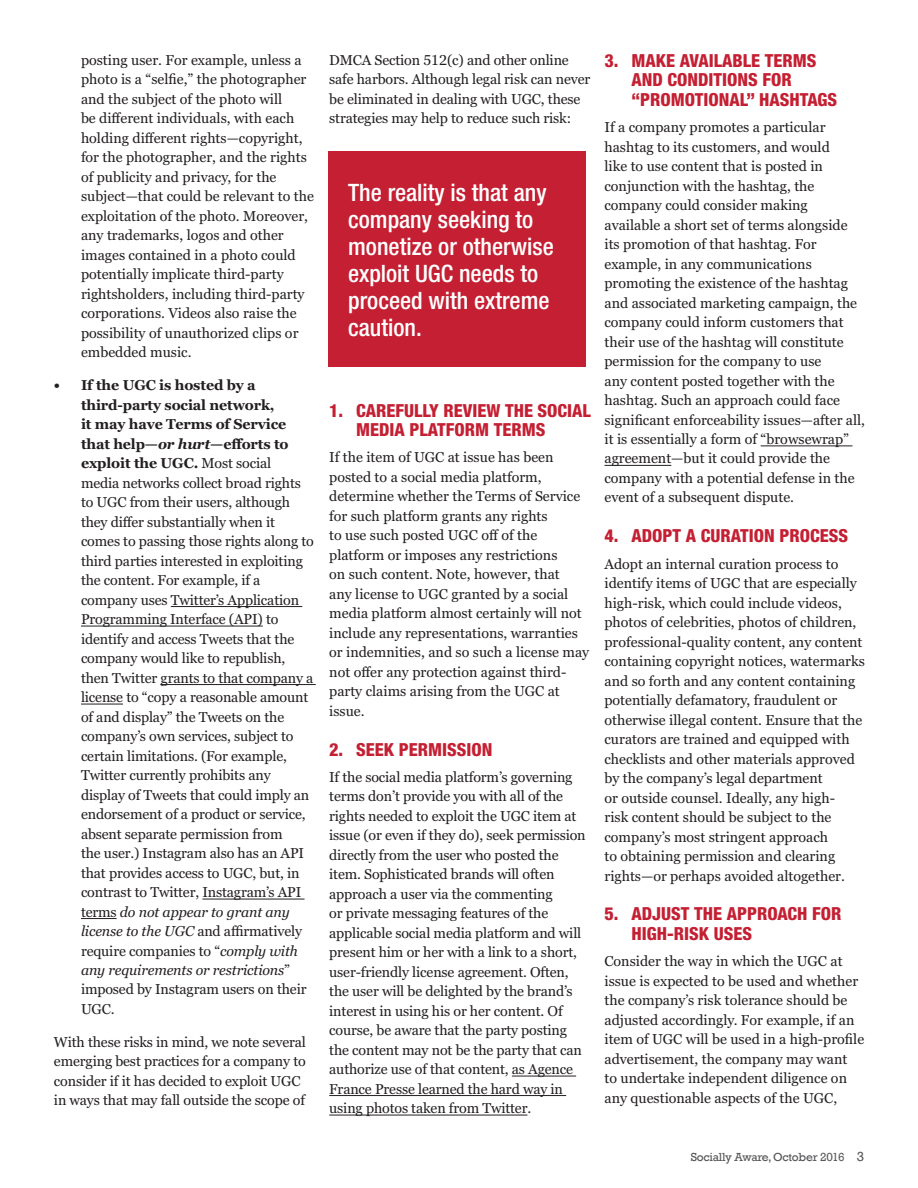
<style>
.page{position:relative;width:918px;height:1188px;background:#fff}
.page>*{position:absolute;margin:0;border:0;box-sizing:border-box;transform-origin:0 0}
.t1{font:500 condensed 24px/27px "Helvetica Neue LT Std";color:#fff}
.t2{font:800 condensed 18px/19.5px "Helvetica Neue LT Std";color:#c41f32}
.t3{font:14.25px/19.5px "Georgia Pro";color:#231f20}
.t4{font:12px "Rockwell";letter-spacing:-.02em;color:#57585a}
.s1{font-weight:700}
.s2{font-weight:700;font-style:italic}
.s3{font-style:italic}
.s4{font-size:13.5px}
</style>
<div class="page">
<hr style="left:171px;top:606px;width:131px;height:1px;background:#231f20">
<hr style="left:81px;top:626px;width:182px;height:1px;background:#231f20">
<hr style="left:161px;top:684px;width:155px;height:1px;background:#231f20">
<hr style="left:81px;top:704px;width:42px;height:1px;background:#231f20">
<hr style="left:202px;top:899px;width:103px;height:1px;background:#231f20">
<hr style="left:81px;top:918px;width:36px;height:1px;background:#231f20">
<hr style="left:512px;top:1076px;width:64px;height:1px;background:#231f20">
<hr style="left:329px;top:1095px;width:237px;height:1px;background:#231f20">
<hr style="left:329px;top:1115px;width:198px;height:1px;background:#231f20">
<hr style="left:761px;top:446px;width:91px;height:1px;background:#231f20">
<hr style="left:604px;top:465px;width:67px;height:1px;background:#231f20">
<div style="left:328px;top:152px;width:258px;height:216px;background:#c41f32"></div>
<p class="t3" style="left:81px;top:51px;width:234px">posting user. For example, unless a photo is a “selfie,” the photographer and the subject of the photo will<br>be different individuals, with each holding different rights—copyright, for the photographer, and the rights of publicity and privacy, for the subject—that could be relevant to the exploitation of the photo. Moreover, any trademarks, logos and other images contained in a photo could potentially implicate third‑party rightsholders, including third-party corporations. Videos also raise the possibility of unauthorized clips or embedded music.</p>
<p class="t3" style="left:81px;top:376px;width:234px;text-indent:-27px"><span class="s1">• If the UGC is hosted by a third-party social network,<br>it may have Terms of Service that help—</span><span class="s2">or hurt</span><span class="s1">—efforts to exploit the UGC.</span> Most social<br>media networks collect broad rights to UGC from their users, although they differ substantially when it comes to passing those rights along to third parties interested in exploiting the content. For example, if a company uses Twitter’s Application<br>Programming Interface (API) to identify and access Tweets that the company would like to republish, then Twitter grants to that company a license to “copy a reasonable amount of and display” the Tweets on the company’s own services, subject to certain limitations. (For example,<br>Twitter currently prohibits any display of Tweets that could imply an endorsement of a product or service, absent separate permission from<br>the user.) Instagram also has an API that provides access to UGC, but, in contrast to Twitter, Instagram’s API terms <span class="s3">do not appear to grant any license to the UGC</span> and affirmatively require companies to “<span class="s3">comply with any requirements or restrictions</span>” imposed by Instagram users on their<br>UGC.</p>
<p class="t3" style="left:54px;top:1033px;width:253px">With these risks in mind, we note several emerging best practices for a company to consider if it has decided to exploit UGC in ways that may fall outside the scope of</p>
<p class="t3" style="left:329px;top:51px;width:263px">DMCA Section 512(c) and other online safe harbors. Although legal risk can never be eliminated in dealing with UGC, these strategies may help to reduce such risk:</p>
<h1 class="t1" style="left:348px;top:178px;width:207px">The reality is that any company seeking to monetize or otherwise exploit UGC needs to proceed with extreme caution.</h1>
<p class="t2" style="left:356px;top:400px;width:233px;text-indent:73px">Y REVIEW THE SOCIAL<br>MEDIA PLATFORM TERMS</p>
<p class="t3" style="left:329px;top:448px;width:262px">If the item of UGC at issue has been posted to a social media platform, determine whether the Terms of Service for such platform grants any rights<br>to use such posted UGC off of the platform or imposes any restrictions<br>on such content. Note, however, that<br>any license to UGC granted by a social media platform almost certainly will not include any representations, warranties or indemnities, and so such a license may not offer any protection against third&shy;party claims arising from the UGC at issue.</p>
<p class="t2" style="left:329px;top:739px;width:165px">2. SEEK PERMISSION</p>
<p class="t3" style="left:329px;top:768px;width:258px">If the social media platform’s governing terms don’t provide you with all of the rights needed to exploit the UGC item at issue (or even if they do), seek permission directly from the user who posted the item. Sophisticated brands will often approach a user via the commenting<br>or private messaging features of the applicable social media platform and will present him or her with a link to a short, user-friendly license agreement. Often, the user will be delighted by the brand’s interest in using his or her content. Of course, be aware that the party posting the content may not be the party that can authorize use of that content, as Agence France Presse learned the hard way in using photos taken from Twitter.</p>
<p class="t2" style="left:329px;top:400px;width:57px">1. CAREFULL</p>
<p class="t2" style="left:632px;top:50px;width:197px;text-indent:-27px">3. MAKE AVAILABLE TERMS<br>AND CONDITIONS FOR<br>“PRO MOTIONAL” HASHTAGS</p>
<p class="t3" style="left:604px;top:118px;width:262px">If a company promotes a particular hashtag to its customers, and would<br>like to use content that is posted in conjunction with the hashtag, the company could consider making available a short set of terms alongside its promotion of that hashtag. For example, in any communications promoting the existence of the hashtag and associated marketing campaign, the company could inform customers that their use of the hashtag will constitute permission for the company to use<br>any content posted together with the hashtag. Such an approach could face significant enforceability issues—after all, it is essentially a form of “browsewrap” agreement—but it could provide the company with a potential defense in the event of a subsequent dispute.</p>
<p class="t2" style="left:604px;top:526px;width:196px">4. ADOPT A CURATION PROCESS</p>
<p class="t3" style="left:604px;top:554px;width:262px">Adopt an internal curation process to identify items of UGC that are especially high-risk, which could include videos, photos of celebrities, photos of children, professional-quality content, any content containing copyright notices, watermarks and so forth and any content containing potentially defamatory, fraudulent or otherwise illegal content. Ensure that the curators are trained and equipped with checklists and other materials approved by the company’s legal department<br>or outside counsel. Ideally, any high-<br>risk content should be subject to the company’s most stringent approach<br>to obtaining permission and clearing rights—or perhaps avoided altogether.</p>
<p class="t2" style="left:632px;top:904px;width:192px;text-indent:-27px">5. ADJUST THE APPROACH FOR<br>HIGH-RISK USES</p>
<p class="t3" style="left:604px;top:952px;width:261px">Consider the way in which the UGC at issue is expected to be used and whether the company’s risk tolerance should be adjusted accordingly. For example, if an item of UGC will be used in a high-profile advertisement, the company may want<br>to undertake independent diligence on any questionable aspects of the UGC,</p>
<p class="t4" style="left:691px;top:1150px;width:175px">Socially Aware, October 2016 <span class="s4">3</span></p>
</div>
